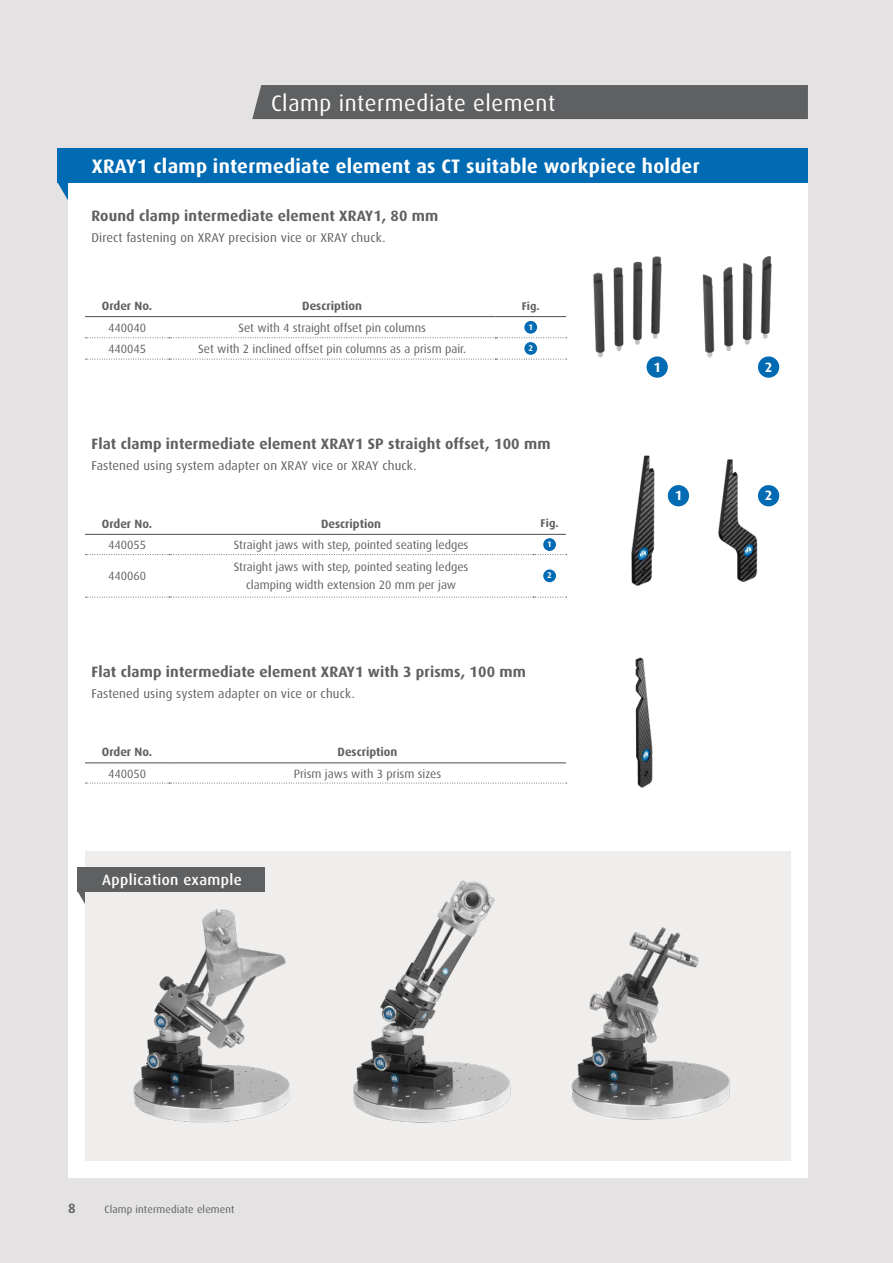
<style>
.page{position:relative;width:893px;height:1263px;background:#e4e2e2}
.page>*{position:absolute;margin:0;border:0;box-sizing:border-box;transform-origin:0 0}
.t1{font:22.5px "Dax Pro";letter-spacing:.025em;color:#fff}
.t2{font:700 19.5px "Dax Pro";letter-spacing:.015em;color:#fff}
.t3{font:700 15px "Dax Pro";letter-spacing:.01em;color:#5f6062}
.t4{font:500 15px "Dax Pro";letter-spacing:.025em;color:#fff}
.t5{font:700 13.5px "Dax Pro";color:#fff}
.t6{font:700 13.5px "Dax Pro";color:#636569}
.t7{font:12.75px "Dax Pro";letter-spacing:.01em;color:#5f6062}
.t8{font:12px/18px "Dax Pro";color:#5f6062;text-align:center}
.t9{font:700 12px "Dax Pro";color:#5f6062}
.t10{font:700 11.25px "Dax Pro";letter-spacing:.01em;color:#5f6062}
.t11{font:10.5px "Dax Pro";letter-spacing:.015em;color:#5f6062}
.t12{font:700 8.25px "Dax Pro";color:#fff}
</style>
<div class="page">
<div style="left:68px;top:149px;width:740px;height:1029px;background:#fff"></div>
<div style="left:668px;top:485px;width:21px;height:21px;background:#006ab3;border-radius:50%"></div>
<div style="left:647px;top:356px;width:21px;height:22px;background:#006ab3;border-radius:50%"></div>
<svg style="left:758px;top:356px;width:21px;height:22px"></svg>
<div style="left:85px;top:851px;width:706px;height:310px;background:#efeeed"></div>
<img style="left:631px;top:455px;width:53px;height:131px">
<img style="left:686px;top:459px;width:93px;height:123px">
<img style="left:593px;top:256px;width:187px;height:117px">
<img style="left:563px;top:657px;width:90px;height:131px">
<img style="left:133px;top:909px;width:157px;height:214px">
<img style="left:353px;top:880px;width:158px;height:243px">
<img style="left:571px;top:927px;width:159px;height:193px">
<div style="left:252px;top:85px;width:556px;height:34px;background:#5f6062"></div>
<div style="left:58px;top:149px;width:750px;height:34px;background:#006ab3"></div>
<svg style="left:58px;top:183px;width:10px;height:17px"></svg>
<hr style="left:85px;top:316px;width:84px;height:1px;background:#5f6062">
<hr style="left:169px;top:316px;width:326px;height:1px;background:#5f6062">
<svg style="left:85px;top:359px;width:482px;height:1px"></svg>
<hr style="left:495px;top:316px;width:71px;height:1px;background:#5f6062">
<svg style="left:85px;top:337px;width:482px;height:1px"></svg>
<div style="left:524px;top:321px;width:13px;height:13px;background:#006ab3;border-radius:50%"></div>
<div style="left:524px;top:342px;width:13px;height:13px;background:#006ab3;border-radius:50%"></div>
<hr style="left:85px;top:762px;width:84px;height:1px;background:#5f6062">
<hr style="left:169px;top:762px;width:397px;height:1px;background:#5f6062">
<svg style="left:85px;top:783px;width:482px;height:1px"></svg>
<svg style="left:85px;top:597px;width:482px;height:1px"></svg>
<hr style="left:85px;top:534px;width:84px;height:1px;background:#5f6062">
<hr style="left:169px;top:534px;width:364px;height:1px;background:#5f6062">
<hr style="left:533px;top:534px;width:33px;height:1px;background:#5f6062">
<svg style="left:85px;top:554px;width:482px;height:1px"></svg>
<div style="left:543px;top:538px;width:13px;height:13px;background:#006ab3;border-radius:50%"></div>
<div style="left:543px;top:569px;width:13px;height:13px;background:#006ab3;border-radius:50%"></div>
<div style="left:78px;top:867px;width:187px;height:24px;background:#5f6062"></div>
<svg style="left:78px;top:891px;width:7px;height:13px"></svg>
<h1 class="t1" style="left:271px;top:89px;width:286px">Clamp intermediate element</h1>
<h2 class="t2" style="left:92px;top:154px;width:609px">XRAY1 clamp intermediate element as CT suitable workpiece holder</h2>
<p class="t3" style="left:91px;top:206px;width:349px">Round clamp intermediate element XRAY1, 80 mm</p>
<p class="t7" style="left:91px;top:229px;width:296px">Direct fastening on XRAY precision vice or XRAY chuck.</p>
<p class="t9" style="left:102px;top:298px;width:52px">Order No.</p>
<p class="t9" style="left:302px;top:298px;width:61px">Description</p>
<p class="t10" style="left:522px;top:298px;width:20px">Fig.</p>
<p class="t8" style="left:108px;top:318px;width:40px">440040</p>
<p class="t8" style="left:238px;top:318px;width:189px">Set with 4 straight offset pin columns</p>
<p class="t12" style="left:528px;top:321px;width:6px">1</p>
<p class="t8" style="left:108px;top:340px;width:40px">440045</p>
<p class="t8" style="left:198px;top:340px;width:269px">Set with 2 inclined offset pin columns as a prism pair.</p>
<p class="t12" style="left:528px;top:343px;width:6px">2</p>
<p class="t3" style="left:91px;top:434px;width:461px">Flat clamp intermediate element XRAY1 SP straight offset, 100 mm</p>
<p class="t7" style="left:91px;top:458px;width:327px">Fastened using system adapter on XRAY vice or XRAY chuck.</p>
<p class="t9" style="left:102px;top:516px;width:52px">Order No.</p>
<p class="t9" style="left:321px;top:516px;width:61px">Description</p>
<p class="t10" style="left:541px;top:516px;width:20px">Fig.</p>
<p class="t8" style="left:108px;top:536px;width:40px">440055</p>
<p class="t8" style="left:234px;top:536px;width:236px">Straight jaws with step, pointed seating ledges</p>
<p class="t12" style="left:547px;top:539px;width:6px">1</p>
<p class="t8" style="left:108px;top:567px;width:40px">440060</p>
<p class="t8" style="left:234px;top:558px;width:236px">Straight jaws with step, pointed seating ledges clamping width extension 20 mm per jaw</p>
<p class="t12" style="left:547px;top:570px;width:6px">2</p>
<p class="t3" style="left:91px;top:663px;width:436px">Flat clamp intermediate element XRAY1 with 3 prisms, 100 mm</p>
<p class="t7" style="left:91px;top:686px;width:265px">Fastened using system adapter on vice or chuck.</p>
<p class="t9" style="left:102px;top:744px;width:52px">Order No.</p>
<p class="t9" style="left:338px;top:744px;width:61px">Description</p>
<p class="t8" style="left:108px;top:764px;width:40px">440050</p>
<p class="t8" style="left:294px;top:764px;width:149px">Prism jaws with 3 prism sizes</p>
<p class="t4" style="left:102px;top:870px;width:141px">Application example</p>
<p class="t5" style="left:654px;top:358px;width:9px">1</p>
<p class="t5" style="left:675px;top:487px;width:9px">1</p>
<p class="t5" style="left:765px;top:358px;width:9px">2</p>
<p class="t5" style="left:765px;top:487px;width:9px">2</p>
<p class="t6" style="left:68px;top:1200px;width:9px">8</p>
<p class="t11" style="left:105px;top:1202px;width:132px">Clamp intermediate element</p>
</div>
